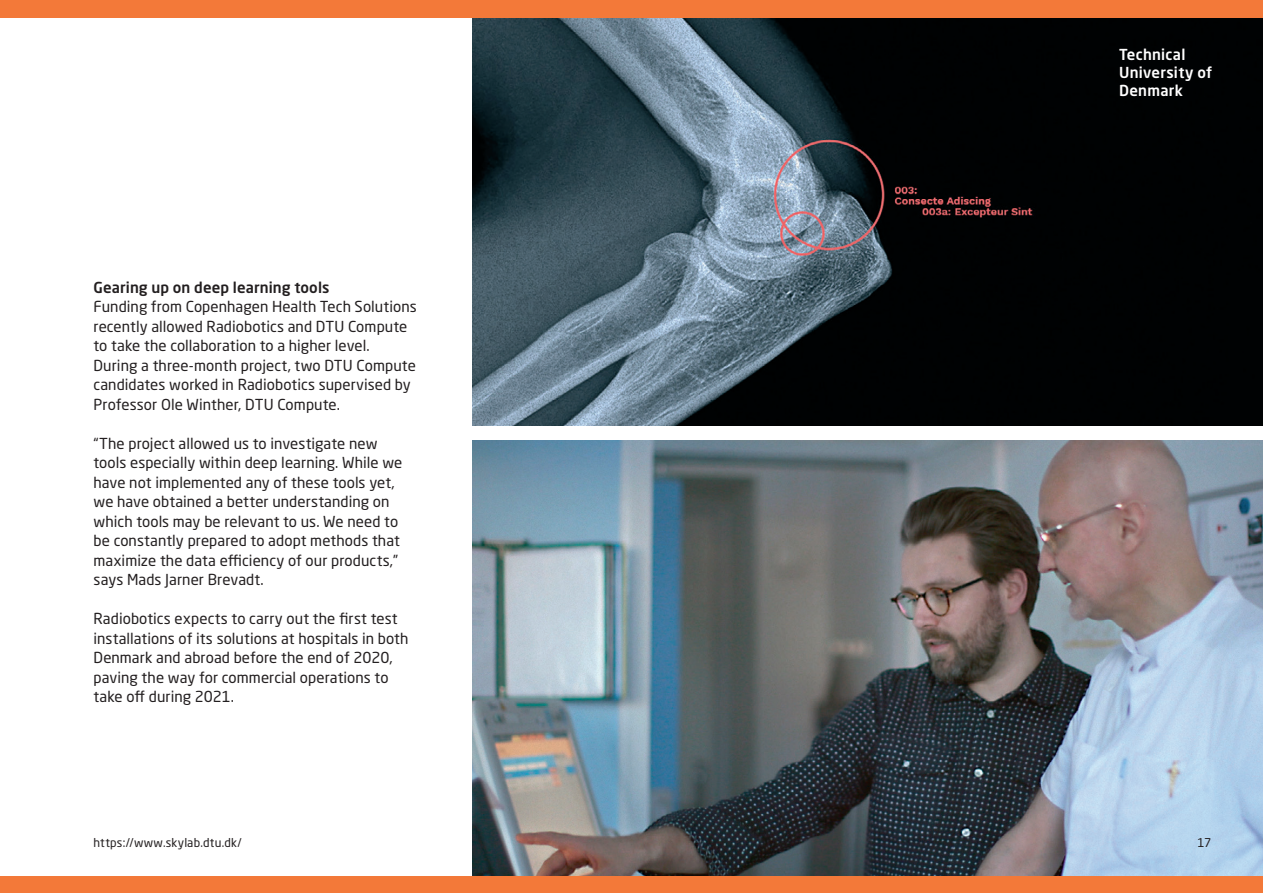
<style>
.page{position:relative;width:1263px;height:893px;background:#fff}
.page>*{position:absolute;margin:0;border:0;box-sizing:border-box;transform-origin:0 0}
.t1{font:15px/19.5px "Neo Sans Pro";letter-spacing:.005em;color:#231f20}
.t2{font:500 15px "Neo Sans Pro";letter-spacing:.005em;color:#231f20}
.t3{font:500 15px/18px "Neo Sans Pro";letter-spacing:.015em;color:#fff}
.t4{font:12px "Neo Sans Std";letter-spacing:.015em;color:#231f20}
</style>
<div class="page">
<img style="left:472px;top:440px;width:791px;height:436px">
<img style="left:472px;top:17px;width:791px;height:408px">
<div style="left:0;top:0;width:1263px;height:17px;background:#f37939"></div>
<div style="left:0;top:876px;width:1263px;height:17px;background:#f37939"></div>
<p class="t2" style="left:94px;top:278px;width:237px">Gearing up on deep learning tools</p>
<p class="t1" style="left:94px;top:297px;width:325px">Funding from Copenhagen Health Tech Solutions recently allowed Radiobotics and DTU Compute to take the collaboration to a higher level.<br>During a three-month project, two DTU Compute candidates worked in Radiobotics supervised by Professor Ole Winther, DTU Compute.</p>
<p class="t1" style="left:94px;top:433px;width:310px">“The project allowed us to investigate new tools especially within deep learning. While we have not implemented any of these tools yet, we have obtained a better understanding on which tools may be relevant to us. We need to be constantly prepared to adopt methods that maximize the data efficiency of our products,” says Mads Jarner Brevadt.</p>
<p class="t1" style="left:94px;top:609px;width:316px">Radiobotics expects to carry out the first test installations of its solutions at hospitals in both Denmark and abroad before the end of 2020, paving the way for commercial operations to take off during 2021.</p>
<p class="t4" style="left:94px;top:835px;width:150px">https://www.skylab.dtu.dk/</p>
<p class="t3" style="left:1119px;top:45px;width:95px">Technical<br>University of<br>Denmark</p>
<p class="t4" style="left:1197px;top:835px;width:16px">17</p>
</div>
